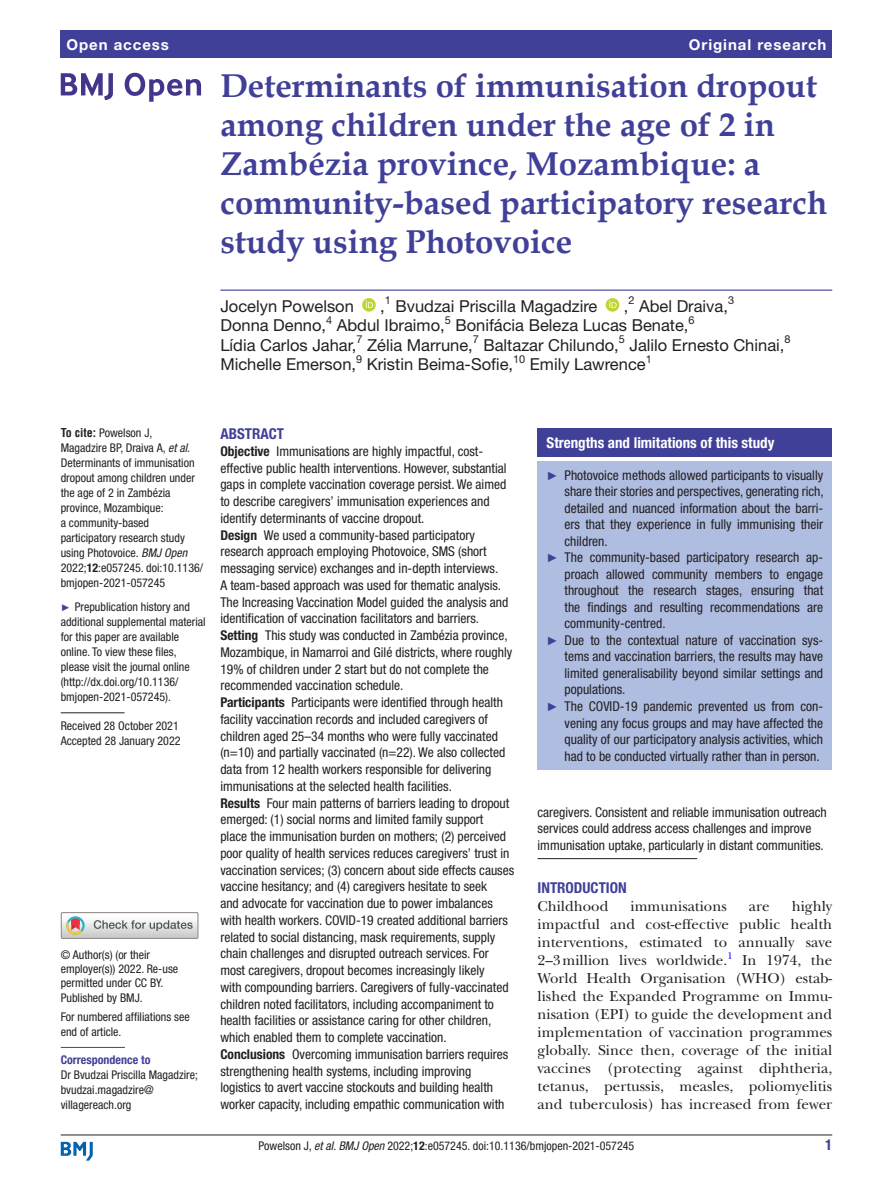
<style>
.page{position:relative;width:893px;height:1191px;background:#fff}
.page>*{position:absolute;margin:0;border:0;box-sizing:border-box;transform-origin:0 0}
.t1{font:700 33px/39px "Book Antiqua";color:#414099}
.t2{font:16.5px "Helvetica Neue LT Std";color:#231f20}
.t3{font:15px/18px "New Baskerville";color:#231f20;text-align:justify}
.t4{font:700 condensed 15px "Helvetica Neue LT Std";color:#fff}
.t5{font:700 15px "Helvetica Neue LT Std";letter-spacing:.065em;color:#fff}
.t6{font:700 condensed 15px "Helvetica Neue LT Std";color:#414099}
.t7{font:condensed 13.5px/16.8px "Helvetica Neue LT Std";color:#231f20}
.t8{font:condensed 12px/15px "Helvetica Neue LT Std";color:#231f20}
.t9{font:700 condensed 12px "Helvetica Neue LT Std";color:#414099}
.t10{font:10.95px "Helvetica Neue LT Std";color:#231f20}
.t11{font:9.9px "New Baskerville";color:#00f}
.s1{font-family:"Helvetica LT Std";font-weight:700}
.s2{font-style:italic}
.s3{font-weight:700}
.s4{font-family:"Arial";font-stretch:normal;font-size:9.75px;color:#414099}
.s5{font-family:"Arial";font-stretch:normal;font-size:12px;color:#414099}
</style>
<div class="page">
<hr style="left:61px;top:1134px;width:771px;height:1px;background:#231f20">
<svg style="left:61px;top:1141px;width:32px;height:19px"></svg>
<div style="left:61px;top:31px;width:771px;height:27px;background:#414099"></div>
<hr style="left:220px;top:289px;width:612px;height:2px;background:#414099">
<svg style="left:362px;top:298px;width:14px;height:14px"></svg>
<svg style="left:606px;top:298px;width:13px;height:14px"></svg>
<hr style="left:61px;top:712px;width:64px;height:1px;background:#231f20">
<hr style="left:61px;top:1047px;width:64px;height:1px;background:#414099">
<svg style="left:61px;top:73px;width:52px;height:27px"></svg>
<svg style="left:125px;top:73px;width:76px;height:29px"></svg>
<div style="left:61px;top:912px;width:138px;height:27px;border:1px solid #969090"></div>
<svg style="left:61px;top:912px;width:137px;height:26px"></svg>
<hr style="left:538px;top:858px;width:159px;height:1px;background:#231f20">
<div style="left:538px;top:428px;width:294px;height:29px;background:#414099"></div>
<div style="left:538px;top:461px;width:294px;height:308px;background:#afbde1"></div>
<p class="t5" style="left:66px;top:35px;width:104px">Open access</p>
<p class="t5" style="left:689px;top:35px;width:139px">Original research</p>
<h1 class="t1" style="left:220px;top:66px;width:608px">Determinants of immunisation dropout among children under the age of 2 in Zambézia province, Mozambique: a community-based participatory research study using Photovoice</h1>
<p class="t2" style="left:220px;top:296px;width:135px">Jocelyn Powelson</p>
<p class="t2" style="left:380px;top:296px;width:6px">,</p>
<p class="t10" style="left:385px;top:294px;width:8px">1</p>
<p class="t2" style="left:395px;top:296px;width:203px">Bvudzai Priscilla Magadzire</p>
<p class="t2" style="left:624px;top:296px;width:6px">,</p>
<p class="t10" style="left:628px;top:294px;width:8px">2</p>
<p class="t2" style="left:639px;top:296px;width:90px">Abel Draiva,</p>
<p class="t10" style="left:728px;top:294px;width:8px">3</p>
<p class="t2" style="left:220px;top:315px;width:107px">Donna Denno,</p>
<p class="t10" style="left:326px;top:313px;width:8px">4</p>
<p class="t2" style="left:337px;top:315px;width:109px">Abdul Ibraimo,</p>
<p class="t10" style="left:445px;top:313px;width:8px">5</p>
<p class="t2" style="left:455px;top:315px;width:235px">Bonifácia Beleza Lucas Benate,</p>
<p class="t10" style="left:688px;top:313px;width:8px">6</p>
<p class="t2" style="left:220px;top:335px;width:137px">Lídia Carlos Jahar,</p>
<p class="t10" style="left:356px;top:333px;width:8px">7</p>
<p class="t2" style="left:367px;top:335px;width:107px">Zélia Marrune,</p>
<p class="t10" style="left:473px;top:333px;width:8px">7</p>
<p class="t2" style="left:483px;top:335px;width:137px">Baltazar Chilundo,</p>
<p class="t10" style="left:619px;top:333px;width:8px">5</p>
<p class="t2" style="left:629px;top:335px;width:156px">Jalilo Ernesto Chinai,</p>
<p class="t10" style="left:784px;top:333px;width:8px">8</p>
<p class="t2" style="left:220px;top:354px;width:137px">Michelle Emerson,</p>
<p class="t10" style="left:356px;top:352px;width:8px">9</p>
<p class="t2" style="left:367px;top:354px;width:148px">Kristin Beima-Sofie,</p>
<p class="t10" style="left:513px;top:352px;width:14px">10</p>
<p class="t2" style="left:530px;top:354px;width:117px">Emily Lawrence</p>
<p class="t10" style="left:646px;top:352px;width:8px">1</p>
<p class="t8" style="left:61px;top:425px;width:144px"><span class="s1">To cite:</span> Powelson J,<br>Magadzire BP, Draiva A, <span class="s2">et al</span>.<br>Determinants of immunisation dropout among children under the age of 2 in Zambézia province, Mozambique:<br>a community-based participatory research study using Photovoice. <span class="s2">BMJ Open<br></span>2022;<span class="s3">12</span>:e057245. doi:10.1136/ bmjopen-2021-057245</p>
<p class="t8" style="left:61px;top:599px;width:146px"><span class="s4">►</span> Prepublication history and additional supplemental material for this paper are available online. To view these files, please visit the journal online (http://dx.doi.org/10.1136/ bmjopen-2021-057245).</p>
<p class="t8" style="left:61px;top:718px;width:121px">Received 28 October 2021<br>Accepted 28 January 2022</p>
<p class="t8" style="left:61px;top:947px;width:119px;line-height:14.4px">© Author(s) (or their employer(s)) 2022. Re-use permitted under CC BY.<br>Published by BMJ.</p>
<p class="t8" style="left:61px;top:1009px;width:130px">For numbered affiliations see end of article.</p>
<p class="t9" style="left:61px;top:1052px;width:91px">Correspondence to</p>
<p class="t8" style="left:61px;top:1067px;width:139px">Dr Bvudzai Priscilla Magadzire; bvudzai.magadzire@ villagereach.org</p>
<p class="t6" style="left:220px;top:425px;width:65px">ABSTRACT</p>
<p class="t7" style="left:220px;top:442px;width:295px"><span class="s3">Objective</span> Immunisations are highly impactful, cost&shy;effective public health interventions. However, substantial gaps in complete vaccination coverage persist. We aimed to describe caregivers’ immunisation experiences and identify determinants of vaccine dropout.<br><span class="s3">Design</span> We used a community-based participatory research approach employing Photovoice, SMS (short messaging service) exchanges and in-depth interviews.<br>A team-based approach was used for thematic analysis.<br>The Increasing Vaccination Model guided the analysis and identification of vaccination facilitators and barriers.<br><span class="s3">Setting</span> This study was conducted in Zambézia province, Mozambique, in Namarroi and Gilé districts, where roughly 19% of children under 2 start but do not complete the recommended vaccination schedule.<br><span class="s3">Participants</span> Participants were identified through health facility vaccination records and included caregivers of children aged 25–34 months who were fully vaccinated (n=10) and partially vaccinated (n=22). We also collected data from 12 health workers responsible for delivering immunisations at the selected health facilities.<br><span class="s3">Results</span> Four main patterns of barriers leading to dropout emerged: (1) social norms and limited family support<br>place the immunisation burden on mothers; (2) perceived poor quality of health services reduces caregivers’ trust in vaccination services; (3) concern about side effects causes vaccine hesitancy; and (4) caregivers hesitate to seek<br>and advocate for vaccination due to power imbalances with health workers. COVID-19 created additional barriers related to social distancing, mask requirements, supply chain challenges and disrupted outreach services. For most caregivers, dropout becomes increasingly likely<br>with compounding barriers. Caregivers of fully-vaccinated children noted facilitators, including accompaniment to health facilities or assistance caring for other children, which enabled them to complete vaccination.<br><span class="s3">Conclusions</span> Overcoming immunisation barriers requires strengthening health systems, including improving logistics to avert vaccine stockouts and building health worker capacity, including empathic communication with</p>
<p class="t4" style="left:547px;top:434px;width:229px">Strengths and limitations of this study</p>
<p class="t7" style="left:547px;top:466px;width:278px"><span class="s5">►</span> Photovoice methods allowed participants to visually</p>
<p class="t7" style="left:565px;top:483px;width:261px">share their stories and perspectives, generating rich,</p>
<p class="t7" style="left:565px;top:499px;width:260px">detailed and nuanced information about the barri-</p>
<p class="t7" style="left:565px;top:516px;width:260px">ers that they experience in fully immunising their</p>
<p class="t7" style="left:565px;top:532px;width:45px">children.</p>
<p class="t7" style="left:547px;top:549px;width:278px"><span class="s5">►</span> The community-based participatory research ap-</p>
<p class="t7" style="left:565px;top:565px;width:260px">proach allowed community members to engage</p>
<p class="t7" style="left:565px;top:582px;width:260px">throughout the research stages, ensuring that</p>
<p class="t7" style="left:565px;top:598px;width:260px">the findings and resulting recommendations are</p>
<p class="t7" style="left:565px;top:615px;width:103px">community-centred.</p>
<p class="t7" style="left:547px;top:631px;width:278px"><span class="s5">►</span> Due to the contextual nature of vaccination sys-</p>
<p class="t7" style="left:565px;top:648px;width:260px">tems and vaccination barriers, the results may have</p>
<p class="t7" style="left:565px;top:664px;width:260px">limited generalisability beyond similar settings and</p>
<p class="t7" style="left:565px;top:681px;width:62px">populations.</p>
<p class="t7" style="left:547px;top:697px;width:278px"><span class="s5">►</span> The COVID-19 pandemic prevented us from con-</p>
<p class="t7" style="left:565px;top:714px;width:260px">vening any focus groups and may have affected the</p>
<p class="t7" style="left:565px;top:730px;width:260px">quality of our participatory analysis activities, which</p>
<p class="t7" style="left:565px;top:747px;width:257px">had to be conducted virtually rather than in person.</p>
<p class="t7" style="left:538px;top:803px;width:291px">caregivers. Consistent and reliable immunisation outreach services could address access challenges and improve immunisation uptake, particularly in distant communities.</p>
<p class="t6" style="left:538px;top:879px;width:91px">INTRODUCTION</p>
<p class="t3" style="left:538px;top:897px;width:72px">Childhood</p>
<p class="t3" style="left:630px;top:897px;width:98px">immunisations</p>
<p class="t3" style="left:749px;top:897px;width:22px">are</p>
<p class="t3" style="left:538px;top:897px;width:296px;text-indent:254px">highly impactful and cost-effective public health interventions, estimated to annually save 2–3million lives worldwide.</p>
<p class="t11" style="left:727px;top:949px;width:7px">1</p>
<p class="t3" style="left:538px;top:951px;width:296px;text-indent:205px">In 1974, the World Health Organisation (WHO) estab&shy;lished the Expanded Programme on Immu&shy;nisation (EPI) to guide the development and implementation of vaccination programmes globally. Since then, coverage of the initial vaccines (protecting against diphtheria, tetanus, pertussis, measles, poliomyelitis and tuberculosis) has increased from fewer</p>
<p class="t8" style="left:259px;top:1137px;width:377px">Powelson J, <span class="s2">et al</span>. <span class="s2">BMJ Open</span> 2022;<span class="s3">12</span>:e057245. doi:10.1136/bmjopen-2021-057245</p>
<p class="t6" style="left:825px;top:1135px;width:9px">1</p>
</div>
